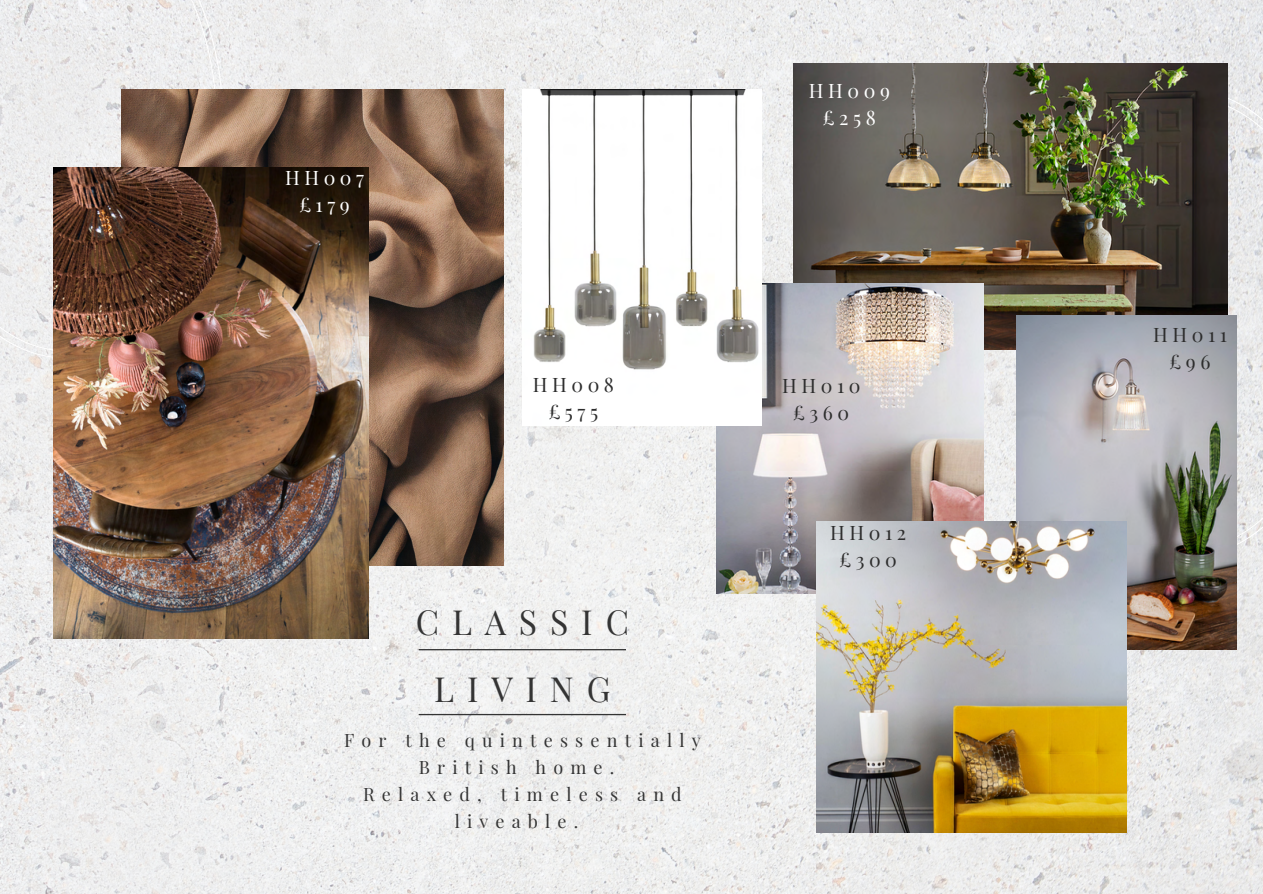
<style>
.page{position:relative;width:1263px;height:894px;background:#fff}
.page>*{position:absolute;margin:0;border:0;box-sizing:border-box;transform-origin:0 0}
.t1{font:33.9px/67.5px "Playfair Display";letter-spacing:.38em;color:#343434;text-align:center}
.t2{font:19.5px/27px "Playfair Display";letter-spacing:.235em;color:#2d2d2d;text-align:center}
.t3{font:19.5px/27px "Playfair Display";letter-spacing:.235em;color:#fff;text-align:center}
.t4{font:18px "Playfair Display";letter-spacing:.4em;color:#343434}
</style>
<div class="page">
<img style="left:0;top:0;width:1263px;height:893px">
<svg style="left:0;top:0;width:224px;height:358px;fill:#ededed"></svg>
<img style="left:121px;top:89px;width:383px;height:476px">
<svg style="left:1228px;top:89px;width:35px;height:468px;fill:#e9eaea"></svg>
<svg style="left:419px;top:713px;width:207px;height:2px"></svg>
<svg style="left:419px;top:648px;width:207px;height:2px"></svg>
<img style="left:54px;top:167px;width:315px;height:471px">
<img style="left:794px;top:64px;width:434px;height:285px">
<img style="left:716px;top:283px;width:267px;height:310px">
<img style="left:522px;top:89px;width:240px;height:337px">
<img style="left:1016px;top:316px;width:220px;height:333px">
<img style="left:816px;top:521px;width:311px;height:311px">
<p class="t3" style="left:285px;top:164px;width:81px">HH007 £179</p>
<p class="t2" style="left:533px;top:370px;width:83px">HH008 £575</p>
<h1 class="t1" style="left:416px;top:586px;width:215px">CLASSIC<br>LIVING</h1>
<p class="t4" style="left:344px;top:727px;width:358px">For the quintessentially</p>
<p class="t4" style="left:419px;top:754px;width:197px">British home.</p>
<p class="t4" style="left:363px;top:781px;width:320px">Relaxed, timeless and</p>
<p class="t4" style="left:455px;top:808px;width:125px">liveable.</p>
<p class="t3" style="left:809px;top:76px;width:83px">HH009 £258</p>
<p class="t2" style="left:782px;top:371px;width:80px">HH010 £360</p>
<p class="t2" style="left:830px;top:518px;width:77px">HH012 £300</p>
<p class="t2" style="left:1153px;top:320px;width:75px">HH011 £96</p>
</div>
